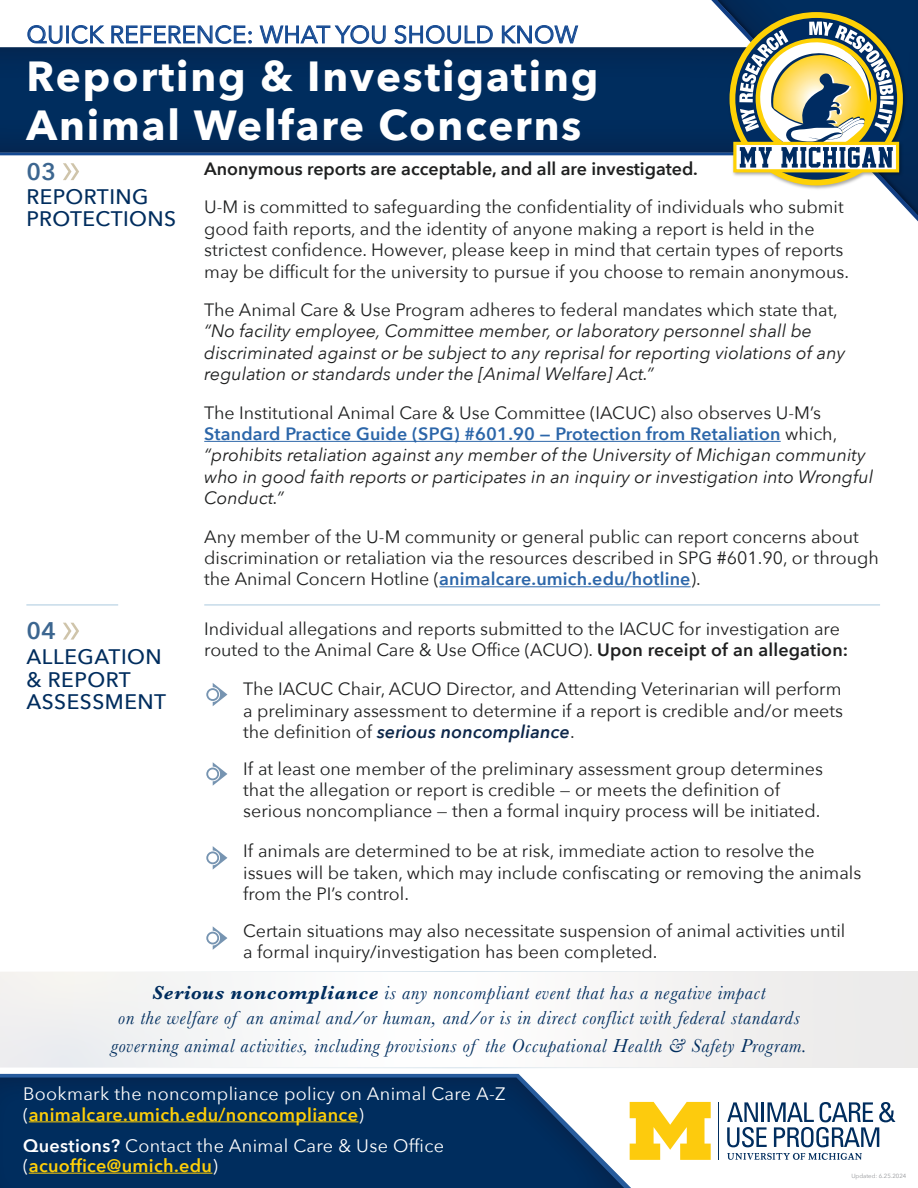
<style>
.page{position:relative;width:918px;height:1188px;background:#fff}
.page>*{position:absolute;margin:0;border:0;box-sizing:border-box;transform-origin:0 0}
.t1{font:700 42px/48.9px "Avenir Next";letter-spacing:.045em;color:#fff}
.t2{font:24px "Avenir Next";letter-spacing:.01em;color:#144992}
.t3{font:600 24px "Avenir Next";color:#3c6690}
.t4{font:500 21px/22.2px "Avenir Next";letter-spacing:.025em;color:#002d5e}
.t5{font:italic 19.5px/25.5px "Baskerville";letter-spacing:.035em;color:#002d5e;text-align:center}
.t6{font:18px/20.1px "Avenir Next";letter-spacing:.02em;color:#fff}
.t7{font:17.85px/21.5px "Avenir Next";color:#1f2020}
.t8{font:italic 17.85px/21.5px "Avenir Next";color:#1f2020}
.t9{font:600 17.85px "Avenir Next";color:#1f2020}
.t10{font:6px "Avenir Next";color:#939598}
.s1{font-style:normal}
.s2{font-weight:600;font-style:normal;color:#2c66a9}
.s3{font-weight:600;color:#2c66a9}
.s4{font-weight:600}
.s5{font-weight:600;font-style:italic;color:#0d274a}
.s6{font-weight:700}
.s7{font-weight:600;color:#fece08}
</style>
<div class="page">
<svg style="left:0;top:1074px;width:650px;height:28px;fill:#285c9d"></svg>
<svg style="left:0;top:972px;width:918px;height:96px"></svg>
<svg style="left:428px;top:1068px;width:54px;height:1px"></svg>
<svg style="left:201px;top:971px;width:717px;height:1px"></svg>
<hr style="left:26px;top:605px;width:92px;height:1px;background:#aac9de">
<hr style="left:204px;top:605px;width:676px;height:1px;background:#aac9de">
<hr style="left:439px;top:586px;width:252px;height:1px;background:#2c66a9">
<hr style="left:204px;top:441px;width:577px;height:1px;background:#2c66a9">
<hr style="left:0;top:152px;width:872px;height:3px;background:#144992">
<svg style="left:0;top:47px;width:610px;height:106px;background:#012b5b"></svg>
<svg style="left:28px;top:25px;width:34px;height:19px"></svg>
<div style="left:66px;top:26px;width:3px;height:17px;border:1px solid #144992"></div>
<svg style="left:72px;top:25px;width:32px;height:19px"></svg>
<svg style="left:112px;top:25px;width:140px;height:19px"></svg>
<svg style="left:260px;top:25px;width:126px;height:19px"></svg>
<svg style="left:394px;top:25px;width:99px;height:19px"></svg>
<svg style="left:502px;top:25px;width:76px;height:19px"></svg>
<svg style="left:610px;top:47px;width:5px;height:109px"></svg>
<svg style="left:615px;top:0;width:303px;height:222px"></svg>
<svg style="left:717px;top:0;width:201px;height:216px"></svg>
<svg style="left:63px;top:163px;width:16px;height:17px"></svg>
<svg style="left:63px;top:623px;width:16px;height:17px"></svg>
<svg style="left:206px;top:683px;width:21px;height:23px"></svg>
<svg style="left:206px;top:762px;width:21px;height:24px"></svg>
<svg style="left:206px;top:846px;width:21px;height:24px"></svg>
<svg style="left:206px;top:926px;width:21px;height:24px"></svg>
<svg style="left:0;top:1078px;width:646px;height:110px;background:#19416c"></svg>
<svg style="left:727px;top:1153px;width:135px;height:7px"></svg>
<hr style="left:719px;top:1102px;width:1px;height:58px;background:#002d5e">
<svg style="left:630px;top:1102px;width:81px;height:58px"></svg>
<svg style="left:727px;top:1102px;width:169px;height:45px"></svg>
<hr style="left:29px;top:1121px;width:329px;height:1px;background:#fece08">
<hr style="left:29px;top:1173px;width:183px;height:1px;background:#fece08">
<h2 class="t2" style="left:27px;top:14px;width:553px">QUICK REFERENCE: WHAT YOU SHOULD KNOW</h2>
<h1 class="t1" style="left:27px;top:51px;width:573px">Reporting &amp; Investigating<br>Animal Welfare Concerns</h1>
<h2 class="t3" style="left:26px;top:151px;width:31px">03</h2>
<p class="t4" style="left:26px;top:185px;width:151px">REPORTING<br>PROTECTIONS</p>
<p class="t9" style="left:204px;top:154px;width:495px">Anonymous reports are acceptable, and all are investigated.</p>
<p class="t7" style="left:204px;top:196px;width:646px">U-M is committed to safeguarding the confidentiality of individuals who submit good faith reports, and the identity of anyone making a report is held in the strictest confidence. However, please keep in mind that certain types of reports may be difficult for the university to pursue if you choose to remain anonymous.</p>
<p class="t7" style="left:204px;top:298px;width:635px">The Animal Care &amp; Use Program adheres to federal mandates which state that,</p>
<p class="t8" style="left:204px;top:320px;width:643px">“No facility employee, Committee member, or laboratory personnel shall be discriminated against or be subject to any reprisal for reporting violations of any regulation or standards under the [Animal Welfare] Act.”</p>
<p class="t8" style="left:204px;top:401px;width:670px"><span class="s1">The Institutional Animal Care &amp; Use Committee (IACUC) also observes U-M’s </span><span class="s2">Standard Practice Guide (SPG) #601.90 — Protection from Retaliation</span> <span class="s1">which, </span>“prohibits retaliation against any member of the University of Michigan community who in good faith reports or participates in an inquiry or investigation into Wrongful Conduct.”</p>
<p class="t7" style="left:204px;top:525px;width:676px">Any member of the U-M community or general public can report concerns about discrimination or retaliation via the resources described in SPG #601.90, or through the Animal Concern Hotline (<span class="s3">animalcare.umich.edu/hotline</span>).</p>
<p class="t7" style="left:204px;top:617px;width:646px">Individual allegations and reports submitted to the IACUC for investigation are routed to the Animal Care &amp; Use Office (ACUO). <span class="s4">Upon receipt of an allegation:</span></p>
<p class="t7" style="left:243px;top:678px;width:601px;text-align:justify">The IACUC Chair, ACUO Director, and Attending Veterinarian will perform a preliminary assessment to determine if a report is credible and/or meets the definition of <span class="s5">serious noncompliance</span>.</p>
<p class="t7" style="left:243px;top:757px;width:581px">If at least one member of the preliminary assessment group determines that the allegation or report is credible — or meets the definition of serious noncompliance — then a formal inquiry process will be initiated.</p>
<p class="t7" style="left:243px;top:840px;width:620px">If animals are determined to be at risk, immediate action to resolve the issues will be taken, which may include confiscating or removing the animals from the PI’s control.</p>
<p class="t7" style="left:243px;top:919px;width:604px">Certain situations may also necessitate suspension of animal activities until a formal inquiry/investigation has been completed.</p>
<p class="t5" style="left:118px;top:980px;width:683px"><span class="s6">Serious noncompliance</span> is any noncompliant event that has a negative impact<br>on the welfare of an animal and/or human, and/or is in direct conflict with federal standards</p>
<p class="t5" style="left:111px;top:1033px;width:697px">governing animal activities, including provisions of the Occupational Health &amp; Safety Program.</p>
<p class="t6" style="left:23px;top:1083px;width:484px">Bookmark the noncompliance policy on Animal Care A-Z (<span class="s7">animalcare.umich.edu/noncompliance</span>)</p>
<p class="t6" style="left:23px;top:1135px;width:423px"><span class="s4">Questions?</span> Contact the Animal Care &amp; Use Office (<span class="s7">acuoffice@umich.edu</span>)</p>
<p class="t10" style="left:851px;top:1171px;width:56px">Updated: 6.25.2024</p>
<h2 class="t3" style="left:26px;top:610px;width:31px">04</h2>
<p class="t4" style="left:26px;top:645px;width:141px">ALLEGATION &amp; REPORT<br>ASSESSMENT</p>
</div>
